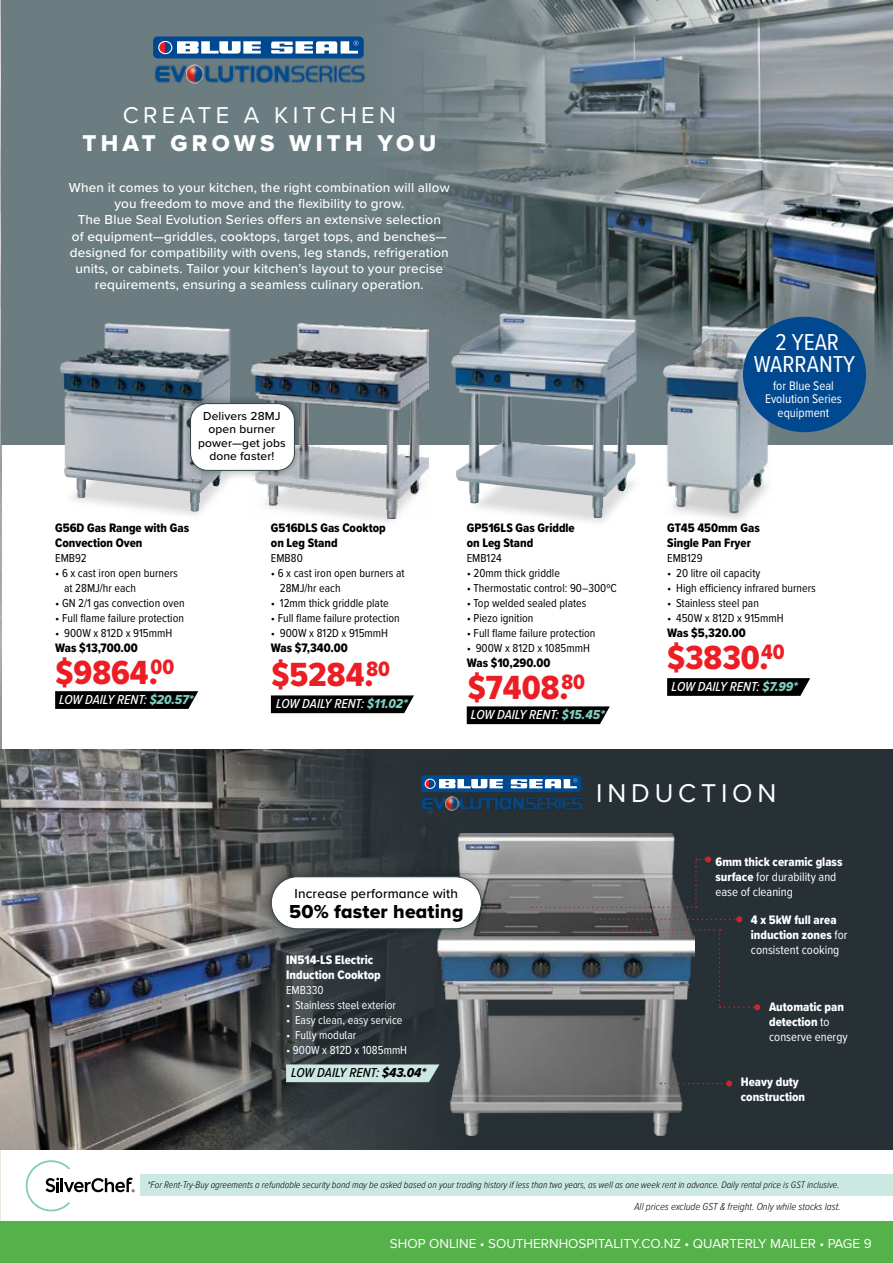
<style>
.page{position:relative;width:893px;height:1263px;background:#fff}
.page>*{position:absolute;margin:0;border:0;box-sizing:border-box;transform-origin:0 0}
.t1{font:34.65px "Proxima Nova Cond Extrabld";color:#ed1d24}
.t2{font:26.7px "Proxima Nova";letter-spacing:.18em;color:#fff}
.t3{font:23.85px/22.5px "Proxima Nova Cond";color:#fff;text-align:center}
.t4{font:23.7px "Proxima Nova Extrabld";letter-spacing:.18em;color:#fff}
.t5{font:23.7px "Proxima Nova";letter-spacing:.18em;color:#fff}
.t6{font:21.6px "Proxima Nova Cond Extrabld";color:#ed1d24}
.t7{font:19.5px "Proxima Nova Extrabld";letter-spacing:.01em;color:#000}
.t8{font:500 13.5px/16.2px "Proxima Nova";letter-spacing:.01em;color:#fff;text-align:center}
.t9{font:italic 500 13.5px "Proxima Nova Cond";color:#fff}
.t10{font:13.5px "Proxima Nova";color:#fff}
.t11{font:500 13.5px "Proxima Nova";letter-spacing:.01em;color:#000}
.t12{font:italic 500 13.5px "Proxima Nova Cond";color:#000}
.t13{font:12.9px/13.5px "Proxima Nova Cond";color:#fff;text-align:center}
.t14{font:12.75px/15px "Proxima Nova Cond Extrabld";color:#000}
.t15{font:12.75px/15px "Proxima Nova Cond Extrabld";color:#fff}
.t16{font:12.75px/15px "Proxima Nova Cond";color:#fff}
.t17{font:12px/15px "Proxima Nova Cond";color:#000}
.t18{font:12px "Proxima Nova Cond";color:#fff}
.t19{font:500 12px/13.5px "Proxima Nova";letter-spacing:.01em;color:#000;text-align:center}
.t20{font:italic 300 10.5px "Proxima Nova Cond";color:#000}
.t21{font:italic 300 9.75px "Proxima Nova Cond";color:#000}
.s1{font-family:"Proxima Nova Cond Extrabld It";font-weight:400;font-style:normal;color:#80cbbe}
.s2{font-family:"Proxima Nova Cond Extrabld It";font-weight:400;font-style:normal}
.s3{font-family:"Proxima Nova Cond Extrabld"}
.s4{font-family:"Proxima Nova Cond"}
</style>
<div class="page">
<img style="left:0;top:0;width:1px;height:749px">
<div style="left:1px;top:0;width:892px;height:444px;background:#6c7d81"></div>
<div style="left:1px;top:749px;width:892px;height:401px;background:#273035"></div>
<hr style="left:0;top:1047px;width:1px;height:174px;background:#d6c8ab">
<img style="left:362px;top:0;width:531px;height:384px">
<img style="left:0;top:749px;width:582px;height:401px">
<img style="left:352px;top:518px;width:45px;height:4px">
<img style="left:562px;top:518px;width:45px;height:5px">
<svg style="left:26px;top:1160px;width:109px;height:51px"></svg>
<div style="left:141px;top:1174px;width:752px;height:22px;background:#cce8e2"></div>
<img style="left:60px;top:323px;width:171px;height:189px">
<img style="left:450px;top:313px;width:186px;height:205px">
<img style="left:252px;top:323px;width:177px;height:195px">
<img style="left:662px;top:324px;width:108px;height:191px">
<img style="left:438px;top:833px;width:253px;height:303px">
<svg style="left:601px;top:916px;width:141px;height:6px"></svg>
<svg style="left:660px;top:1080px;width:72px;height:6px"></svg>
<div style="left:0;top:1221px;width:893px;height:42px;background:#55b14a"></div>
<svg style="left:55px;top:691px;width:143px;height:18px;background:#0c0c0c"></svg>
<svg style="left:467px;top:706px;width:143px;height:18px;background:#0e0e0e"></svg>
<svg style="left:271px;top:695px;width:143px;height:18px;background:#0e0e0e"></svg>
<svg style="left:667px;top:678px;width:143px;height:18px;background:#0c0c0c"></svg>
<div style="left:180px;top:394px;width:124px;height:87px;background:#000;opacity:.4"></div>
<div style="left:191px;top:404px;width:103px;height:66px;background:#fff;border-radius:17px"></div>
<div style="left:190px;top:403px;width:105px;height:68px;border:1px solid #2d4548;border-radius:17px"></div>
<div style="left:262px;top:867px;width:228px;height:71px;background:#000;opacity:.4"></div>
<div style="left:271px;top:877px;width:210px;height:52px;background:#fff;border-radius:26px"></div>
<div style="left:271px;top:876px;width:211px;height:53px;border:1px solid #2d4548;border-radius:26px"></div>
<div style="left:743px;top:317px;width:123px;height:115px;background:#004990;border-radius:50%"></div>
<svg style="left:613px;top:929px;width:147px;height:81px"></svg>
<svg style="left:532px;top:856px;width:179px;height:52px"></svg>
<svg style="left:286px;top:1064px;width:153px;height:18px;background:#c2ddd8"></svg>
<img style="left:155px;top:64px;width:211px;height:19px">
<div style="left:153px;top:36px;width:211px;height:22px;background:#004990;border-radius:4px"></div>
<svg style="left:177px;top:41px;width:84px;height:13px"></svg>
<svg style="left:271px;top:41px;width:87px;height:13px"></svg>
<svg style="left:160px;top:41px;width:5px;height:13px"></svg>
<svg style="left:168px;top:41px;width:4px;height:13px"></svg>
<div style="left:158px;top:41px;width:14px;height:13px;border:1px solid #fff;border-radius:50%"></div>
<img style="left:421px;top:796px;width:161px;height:15px">
<div style="left:421px;top:775px;width:160px;height:17px;background:#004990;border-radius:3px"></div>
<svg style="left:439px;top:779px;width:64px;height:9px"></svg>
<svg style="left:511px;top:778px;width:66px;height:10px"></svg>
<div style="left:425px;top:779px;width:5px;height:9px;background:#ed1d24"></div>
<div style="left:425px;top:779px;width:10px;height:10px;border:1px solid #fff;border-radius:50%"></div>
<h3 class="t5" style="left:123px;top:97px;width:274px">CREATE A KITCHEN</h3>
<h3 class="t4" style="left:82px;top:126px;width:355px">THAT GROWS WITH YOU</h3>
<p class="t8" style="left:69px;top:179px;width:382px">When it comes to your kitchen, the right combination will allow you freedom to move and the flexibility to grow.<br>The Blue Seal Evolution Series offers an extensive selection<br>of equipment—griddles, cooktops, target tops, and benches— designed for compatibility with ovens, leg stands, refrigeration units, or cabinets. Tailor your kitchen’s layout to your precise requirements, ensuring a seamless culinary operation.</p>
<p class="t19" style="left:198px;top:408px;width:89px">Delivers 28MJ open burner power—get jobs done faster!</p>
<p class="t14" style="left:55px;top:520px;width:135px">G56D Gas Range with Gas<br>Convection Oven</p>
<p class="t17" style="left:55px;top:550px;width:33px">EMB92</p>
<p class="t17" style="left:64px;top:565px;width:115px;text-indent:-9px">• 6 x cast iron open burners at 28MJ/hr each</p>
<p class="t17" style="left:55px;top:595px;width:131px">• GN 2/1 gas convection oven</p>
<p class="t17" style="left:55px;top:610px;width:130px">• Full flame failure protection</p>
<p class="t17" style="left:55px;top:625px;width:119px">• 900W x 812D x 915mmH</p>
<p class="t14" style="left:55px;top:640px;width:84px">Was $13,700.00</p>
<h1 class="t1" style="left:56px;top:646px;width:120px">$9864.<sup>00</sup></h1>
<p class="t14" style="left:271px;top:520px;width:116px">G516DLS Gas Cooktop on Leg Stand</p>
<p class="t17" style="left:271px;top:550px;width:33px">EMB80</p>
<p class="t17" style="left:280px;top:565px;width:126px;text-indent:-9px">• 6 x cast iron open burners at<br>28MJ/hr each</p>
<p class="t17" style="left:271px;top:595px;width:119px">• 12mm thick griddle plate</p>
<p class="t17" style="left:271px;top:610px;width:130px">• Full flame failure protection</p>
<p class="t17" style="left:271px;top:625px;width:119px">• 900W x 812D x 915mmH</p>
<p class="t14" style="left:271px;top:640px;width:78px">Was $7,340.00</p>
<h1 class="t1" style="left:271px;top:649px;width:104px">$5284.</h1>
<h3 class="t6" style="left:366px;top:653px;width:25px">80</h3>
<p class="t9" style="left:59px;top:690px;width:136px">LOW DAILY RENT: <span class="s1">$20.57*</span></p>
<p class="t9" style="left:276px;top:694px;width:133px">LOW DAILY RENT: <span class="s1">$11.02*</span></p>
<p class="t14" style="left:467px;top:520px;width:110px">GP516LS Gas Griddle on Leg Stand</p>
<p class="t17" style="left:467px;top:550px;width:37px">EMB124</p>
<p class="t17" style="left:467px;top:565px;width:95px">• 20mm thick griddle</p>
<p class="t17" style="left:467px;top:580px;width:152px">• Thermostatic control: 90–300ºC</p>
<p class="t17" style="left:467px;top:595px;width:121px">• Top welded sealed plates</p>
<p class="t17" style="left:467px;top:610px;width:68px">• Piezo ignition</p>
<p class="t17" style="left:467px;top:625px;width:130px">• Full flame failure protection</p>
<p class="t17" style="left:467px;top:640px;width:125px">• 900W x 812D x 1085mmH</p>
<p class="t14" style="left:467px;top:655px;width:85px">Was $10,290.00</p>
<h1 class="t1" style="left:468px;top:662px;width:102px">$7408.</h1>
<h3 class="t6" style="left:561px;top:666px;width:25px">80</h3>
<p class="t9" style="left:471px;top:705px;width:135px">LOW DAILY RENT: <span class="s1">$15.45*</span></p>
<h3 class="t3" style="left:754px;top:329px;width:103px">2 YEAR<br>WARRANTY</h3>
<p class="t13" style="left:765px;top:378px;width:78px">for Blue Seal<br>Evolution Series equipment</p>
<p class="t14" style="left:667px;top:520px;width:94px">GT45 450mm Gas<br>Single Pan Fryer</p>
<p class="t17" style="left:667px;top:550px;width:37px">EMB129</p>
<p class="t17" style="left:667px;top:565px;width:95px">• 20 litre oil capacity</p>
<p class="t17" style="left:667px;top:580px;width:150px">• High efficiency infrared burners</p>
<p class="t17" style="left:667px;top:595px;width:93px">• Stainless steel pan</p>
<p class="t17" style="left:667px;top:610px;width:118px">• 450W x 812D x 915mmH</p>
<p class="t14" style="left:667px;top:625px;width:80px">Was $5,320.00</p>
<h1 class="t1" style="left:667px;top:631px;width:119px">$3830.<sup>40</sup></h1>
<p class="t9" style="left:672px;top:677px;width:128px">LOW DAILY RENT: <span class="s1">$7.99*</span></p>
<h2 class="t2" style="left:596px;top:773px;width:182px">INDUCTION</h2>
<p class="t11" style="left:295px;top:884px;width:165px">Increase performance with</p>
<h3 class="t7" style="left:289px;top:897px;width:176px">50% faster heating</h3>
<p class="t15" style="left:286px;top:952px;width:96px">IN514-LS Electric<br>Induction Cooktop</p>
<p class="t18" style="left:286px;top:981px;width:39px">EMB330</p>
<p class="t18" style="left:286px;top:996px;width:112px">• Stainless steel exterior</p>
<p class="t18" style="left:286px;top:1011px;width:118px">• Easy clean, easy service</p>
<p class="t18" style="left:286px;top:1026px;width:72px">• Fully modular</p>
<p class="t18" style="left:286px;top:1041px;width:123px">• 900W x 812D x 1085mmH</p>
<p class="t12" style="left:291px;top:1063px;width:137px">LOW DAILY RENT: <span class="s2">$43.04*</span></p>
<p class="t15" style="left:715px;top:854px;width:129px">6mm thick ceramic glass</p>
<p class="t16" style="left:715px;top:869px;width:122px"><span class="s3">surface</span> for durability and ease of cleaning</p>
<p class="t15" style="left:751px;top:912px;width:98px">4 x 5kW full area induction zones <span class="s4">for</span></p>
<p class="t16" style="left:751px;top:942px;width:90px">consistent cooking</p>
<p class="t15" style="left:769px;top:999px;width:76px">Automatic pan detection <span class="s4">to</span></p>
<p class="t16" style="left:769px;top:1029px;width:80px">conserve energy</p>
<p class="t15" style="left:741px;top:1074px;width:66px">Heavy duty construction</p>
<p class="t21" style="left:148px;top:1177px;width:693px">*For Rent-Try-Buy agreements a refundable security bond may be asked based on your trading history if less than two years, as well as one week rent in advance. Daily rental price is GST inclusive.</p>
<p class="t20" style="left:634px;top:1199px;width:208px">All prices exclude GST &amp; freight. Only while stocks last.</p>
<p class="t10" style="left:390px;top:1233px;width:483px">SHOP ONLINE • SOUTHERNHOSPITALITY.CO.NZ • QUARTERLY MAILER • PAGE 9</p>
</div>
